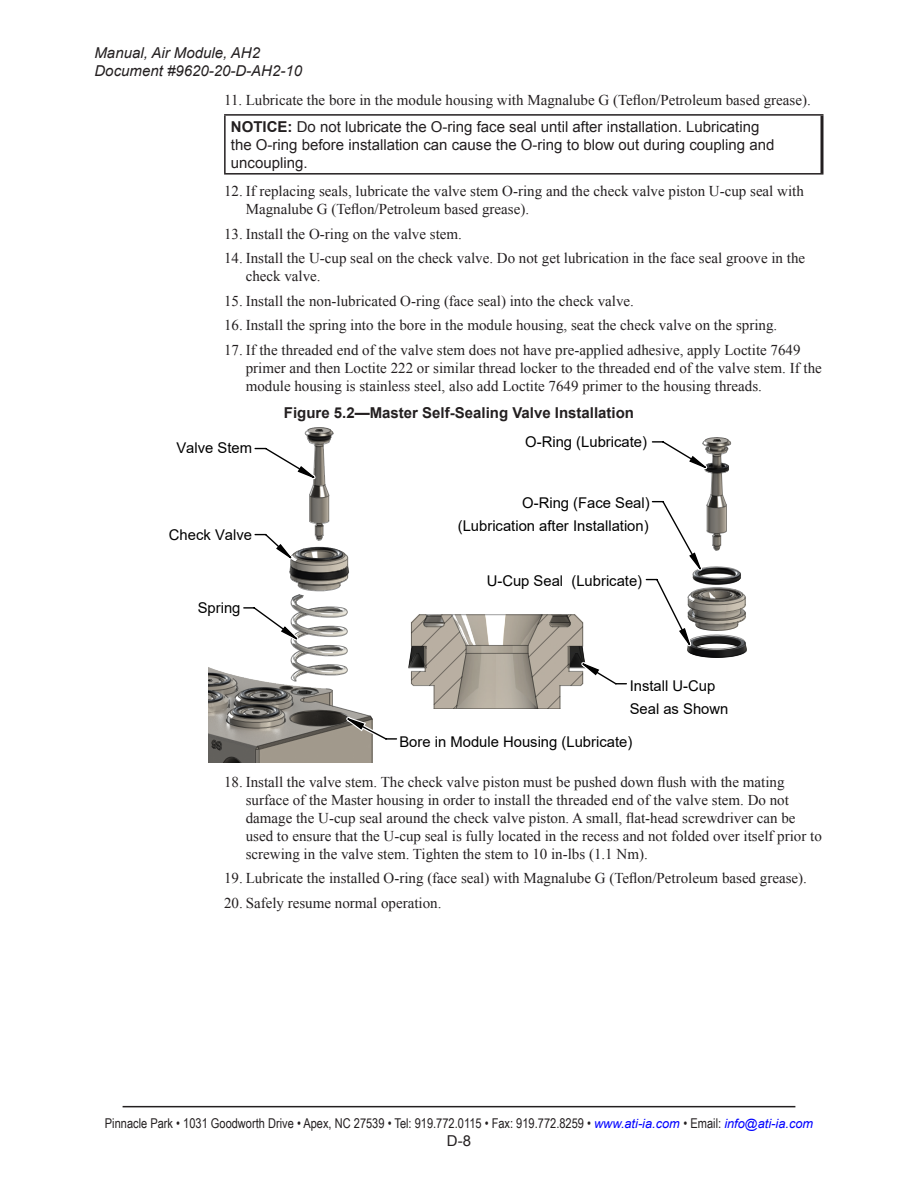
<style>
.page{position:relative;width:918px;height:1188px;background:#fff}
.page>*{position:absolute;margin:0;border:0;box-sizing:border-box;transform-origin:0 0}
.t1{font:15px/18px "Times New Roman";color:#231f20}
.Caution_Danger_Text{font:15px/18px "Arial";color:#231f20}
.t2{font:italic 15px/18px "Arial";color:#231f20}
.t3{font:700 15px "Arial";color:#231f20}
.t4{font:14.85px/22.2px "Arial";color:#000;text-align:right}
.t5{font:13.5px "Arial Narrow";color:#231f20}
.s1{font-weight:700}
.s2{font-family:"Arial";font-style:italic;font-size:12.75px;color:#00f}
</style>
<div class="page">
<hr style="left:123px;top:1106px;width:672px;height:1px;background:#231f20">
<hr style="left:224px;top:114px;width:600px;height:2px;background:#231f20">
<hr style="left:224px;top:116px;width:2px;height:57px;background:#231f20">
<hr style="left:224px;top:173px;width:600px;height:2px;background:#231f20">
<svg style="left:820px;top:116px;width:4px;height:57px"></svg>
<svg style="left:209px;top:427px;width:163px;height:335px"></svg>
<svg style="left:710px;top:437px;width:36px;height:221px"></svg>
<svg style="left:240px;top:437px;width:470px;height:307px"></svg>
<svg style="left:242px;top:440px;width:465px;height:301px"></svg>
<svg style="left:277px;top:457px;width:428px;height:272px"></svg>
<p class="t2" style="left:94px;top:44px;width:209px">Manual, Air Module, AH2<br>Document #9620-20-D-AH2‑10</p>
<p class="t1" style="left:224px;top:91px;width:588px">11. Lubricate the bore in the module housing with Magnalube G (Teflon/Petroleum based grease).</p>
<p class="Caution_Danger_Text" style="left:231px;top:118px;width:545px"><span class="s1">NOTICE:</span> Do not lubricate the O‑ring face seal until after installation. Lubricating the O‑ring before installation can cause the O‑ring to blow out during coupling and uncoupling.</p>
<p class="t1" style="left:246px;top:182px;width:560px;text-indent:-22px">12. If replacing seals, lubricate the valve stem O‑ring and the check valve piston U‑cup seal with<br>Magnalube G (Teflon/Petroleum based grease).</p>
<p class="t1" style="left:224px;top:225px;width:239px">13. Install the O‑ring on the valve stem.</p>
<p class="t1" style="left:246px;top:249px;width:561px;text-indent:-22px">14. Install the U‑cup seal on the check valve. Do not get lubrication in the face seal groove in the check valve.</p>
<p class="t1" style="left:224px;top:291px;width:411px">15. Install the non‑lubricated O‑ring (face seal) into the check valve.</p>
<p class="t1" style="left:224px;top:316px;width:555px">16. Install the spring into the bore in the module housing, seat the check valve on the spring.</p>
<p class="t1" style="left:246px;top:340px;width:578px;text-indent:-22px">17. If the threaded end of the valve stem does not have pre‑applied adhesive, apply Loctite 7649 primer and then Loctite 222 or similar thread locker to the threaded end of the valve stem. If the module housing is stainless steel, also add Loctite 7649 primer to the housing threads.</p>
<p class="t3" style="left:284px;top:402px;width:352px">Figure 5.2—Master Self‑Sealing Valve Installation</p>
<p class="t4" style="left:176px;top:437px;width:77px">Valve Stem</p>
<p class="t4" style="left:169px;top:523px;width:85px">Check Valve</p>
<p class="t4" style="left:198px;top:596px;width:44px">Spring</p>
<p class="t4" style="left:525px;top:430px;width:123px">O-Ring (Lubricate)</p>
<p class="t4" style="left:458px;top:492px;width:193px">O-Ring (Face Seal) (Lubrication after Installation)</p>
<p class="t4" style="left:487px;top:570px;width:157px">U-Cup Seal (Lubricate)</p>
<p class="t4" style="left:630px;top:675px;width:100px;text-align:left">Install U-Cup<br>Seal as Shown</p>
<p class="t4" style="left:399px;top:730px;width:234px">Bore in Module Housing (Lubricate)</p>
<p class="t1" style="left:246px;top:772px;width:578px;text-indent:-22px">18. Install the valve stem. The check valve piston must be pushed down flush with the mating surface of the Master housing in order to install the threaded end of the valve stem. Do not damage the U‑cup seal around the check valve piston. A small, flat‑head screwdriver can be used to ensure that the U‑cup seal is fully located in the recess and not folded over itself prior to screwing in the valve stem. Tighten the stem to 10 in‑lbs (1.1 Nm).</p>
<p class="t1" style="left:224px;top:869px;width:584px">19. Lubricate the installed O‑ring (face seal) with Magnalube G (Teflon/Petroleum based grease).</p>
<p class="t1" style="left:224px;top:893px;width:219px">20. Safely resume normal operation.</p>
<p class="t5" style="left:105px;top:1114px;width:710px">Pinnacle Park • 1031 Goodworth Drive • Apex, NC 27539 • Tel: 919.772.0115 • Fax: 919.772.8259 • <span class="s2">www.ati‑ia.com</span> • Email: <span class="s2">info@ati‑ia.com</span></p>
<p class="Caution_Danger_Text" style="left:447px;top:1132px;width:26px">D-8</p>
</div>
